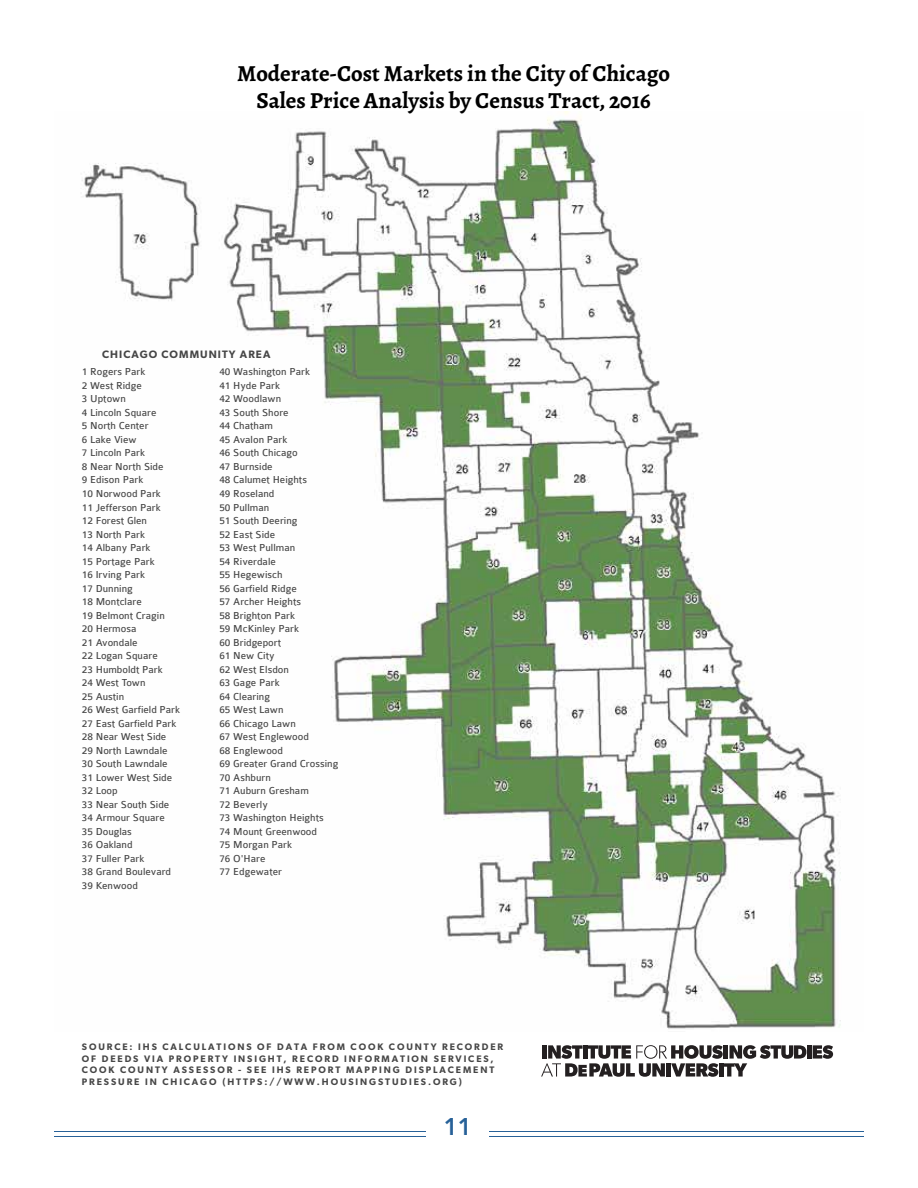
<style>
.page{position:relative;width:918px;height:1188px;background:#fff}
.page>*{position:absolute;margin:0;border:0;box-sizing:border-box;transform-origin:0 0}
.t1{font:800 24px "Avenir LT Std";color:#276198}
.t2{font:700 22.95px/27.6px "Alegreya";color:#000;text-align:center}
.t3{font:10.8px/13.5px "Colaborate";color:#464646}
.t4{font:600 10.8px "Gibson";letter-spacing:.1em;color:#464646}
.t5{font:600 9.45px/11.4px "Gibson";letter-spacing:.2em;color:#464646}
</style>
<div class="page">
<hr style="left:54px;top:1131px;width:810px;height:1px;background:#276198">
<hr style="left:54px;top:1136px;width:810px;height:1px;background:#276198">
<div style="left:427px;top:1117px;width:62px;height:33px;background:#fff"></div>
<img style="left:82px;top:112px;width:759px;height:917px">
<div style="left:807px;top:1045px;width:5px;height:14px;background:#231f20"></div>
<svg style="left:813px;top:1045px;width:20px;height:14px"></svg>
<svg style="left:541px;top:1045px;width:265px;height:32px"></svg>
<h2 class="t2" style="left:237px;top:60px;width:435px">Moderate-Cost Markets in the City of Chicago<br>Sales Price Analysis by Census Tract, 2016</h2>
<p class="t4" style="left:102px;top:348px;width:170px">CHICAGO COMMUNITY AREA</p>
<p class="t3" style="left:82px;top:365px;width:100px">1 Rogers Park<br>2 West Ridge<br>3 Uptown<br>4 Lincoln Square<br>5 North Center<br>6 Lake View<br>7 Lincoln Park<br>8 Near North Side<br>9 Edison Park<br>10 Norwood Park<br>11 Jefferson Park<br>12 Forest Glen<br>13 North Park<br>14 Albany Park<br>15 Portage Park<br>16 Irving Park<br>17 Dunning<br>18 Montclare<br>19 Belmont Cragin<br>20 Hermosa<br>21 Avondale<br>22 Logan Square<br>23 Humboldt Park<br>24 West Town<br>25 Austin<br>26 West Garfield Park<br>27 East Garfield Park<br>28 Near West Side<br>29 North Lawndale<br>30 South Lawndale<br>31 Lower West Side<br>32 Loop<br>33 Near South Side<br>34 Armour Square<br>35 Douglas<br>36 Oakland<br>37 Fuller Park<br>38 Grand Boulevard<br>39 Kenwood</p>
<p class="t3" style="left:219px;top:365px;width:121px">40 Washington Park<br>41 Hyde Park<br>42 Woodlawn<br>43 South Shore<br>44 Chatham<br>45 Avalon Park<br>46 South Chicago<br>47 Burnside<br>48 Calumet Heights<br>49 Roseland<br>50 Pullman<br>51 South Deering<br>52 East Side<br>53 West Pullman<br>54 Riverdale<br>55 Hegewisch<br>56 Garfield Ridge<br>57 Archer Heights<br>58 Brighton Park<br>59 McKinley Park<br>60 Bridgeport<br>61 New City<br>62 West Elsdon<br>63 Gage Park<br>64 Clearing<br>65 West Lawn<br>66 Chicago Lawn<br>67 West Englewood<br>68 Englewood<br>69 Greater Grand Crossing<br>70 Ashburn<br>71 Auburn Gresham<br>72 Beverly<br>73 Washington Heights<br>74 Mount Greenwood<br>75 Morgan Park<br>76 O'Hare<br>77 Edgewater</p>
<p class="t5" style="left:82px;top:1041px;width:423px">SOURCE: IHS CALCULATIONS OF DATA FROM COOK COUNTY RECORDER OF DEEDS VIA PROPERTY INSIGHT, RECORD INFORMATION SERVICES, COOK COUNTY ASSESSOR - SEE IHS REPORT MAPPING DISPLACEMENT PRESSURE IN CHICAGO (HTTPS://WWW.HOUSINGSTUDIES.ORG)</p>
<h1 class="t1" style="left:444px;top:1112px;width:30px">11</h1>
</div>
